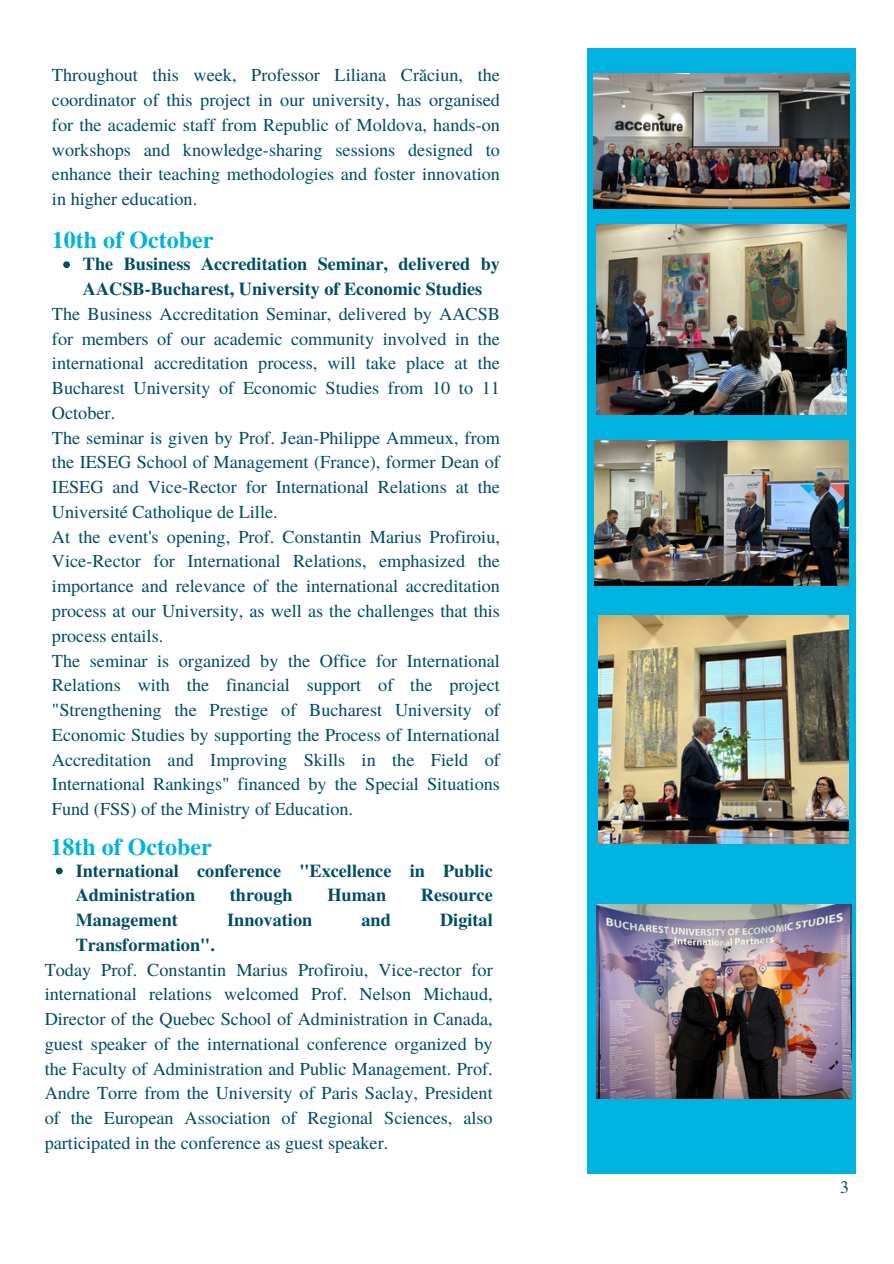
<style>
.page{position:relative;width:894px;height:1264px;background:#fff}
.page>*{position:absolute;margin:0;border:0;box-sizing:border-box;transform-origin:0 0}
.t1{font:700 24px "Te X Gyre Termes";color:#00b2e0}
.t2{font:18.15px/24.8px "Te X Gyre Termes";color:#004c65;text-align:justify}
.t3{font:700 18.15px/24.8px "Te X Gyre Termes";color:#004c65}
.t4{font:17.7px "Te X Gyre Termes";color:#004c65}
</style>
<div class="page">
<div style="left:586px;top:49px;width:269px;height:1125px;background:#00b2e0"></div>
<img style="left:593px;top:73px;width:255px;height:135px">
<svg style="left:63px;top:261px;width:7px;height:7px"></svg>
<img style="left:596px;top:224px;width:250px;height:191px">
<img style="left:594px;top:441px;width:254px;height:144px">
<img style="left:598px;top:616px;width:250px;height:227px">
<svg style="left:56px;top:867px;width:7px;height:7px"></svg>
<img style="left:596px;top:904px;width:254px;height:194px">
<p class="t2" style="left:52px;top:62px;width:449px">Throughout this week, Professor Liliana Crăciun, the coordinator of this project in our university, has organised for the academic staff from Republic of Moldova, hands-on workshops and knowledge-sharing sessions designed to enhance their teaching methodologies and foster innovation in higher education.</p>
<h1 class="t1" style="left:52px;top:221px;width:163px">10th of October</h1>
<p class="t3" style="left:83px;top:251px;width:418px">The Business Accreditation Seminar, delivered by<br>AACSB-Bucharest, University of Economic Studies</p>
<p class="t2" style="left:52px;top:300px;width:449px">The Business Accreditation Seminar, delivered by AACSB for members of our academic community involved in the international accreditation process, will take place at the Bucharest University of Economic Studies from 10 to 11<br>October.</p>
<p class="t2" style="left:52px;top:424px;width:449px">The seminar is given by Prof. Jean-Philippe Ammeux, from the IESEG School of Management (France), former Dean of IESEG and Vice-Rector for International Relations at the Université Catholique de Lille.</p>
<p class="t2" style="left:52px;top:523px;width:449px">At the event's opening, Prof. Constantin Marius Profiroiu, Vice-Rector for International Relations, emphasized the importance and relevance of the international accreditation process at our University, as well as the challenges that this process entails.</p>
<p class="t2" style="left:52px;top:647px;width:449px">The seminar is organized by the Office for International Relations with the financial support of the project "Strengthening the Prestige of Bucharest University of Economic Studies by supporting the Process of International Accreditation and Improving Skills in the Field of International Rankings" financed by the Special Situations Fund (FSS) of the Ministry of Education.</p>
<h1 class="t1" style="left:50px;top:827px;width:163px">18th of October</h1>
<p class="t3" style="left:76px;top:857px;width:418px">International conference "Excellence in Public<br>Administration</p>
<p class="t3" style="left:230px;top:881px;width:64px">through</p>
<p class="t3" style="left:327px;top:881px;width:60px">Human</p>
<p class="t3" style="left:421px;top:881px;width:73px">Resource</p>
<p class="t3" style="left:76px;top:906px;width:104px">Management</p>
<p class="t3" style="left:227px;top:906px;width:87px">Innovation</p>
<p class="t3" style="left:361px;top:906px;width:31px">and</p>
<p class="t3" style="left:440px;top:906px;width:54px">Digital</p>
<p class="t3" style="left:76px;top:931px;width:141px">Transformation".</p>
<p class="t2" style="left:45px;top:956px;width:449px">Today Prof. Constantin Marius Profiroiu, Vice-rector for international relations welcomed Prof. Nelson Michaud, Director of the Quebec School of Administration in Canada, guest speaker of the international conference organized by the Faculty of Administration and Public Management. Prof.<br>Andre Torre from the University of Paris Saclay, President of the European Association of Regional Sciences, also participated in the conference as guest speaker.</p>
<p class="t4" style="left:840px;top:1174px;width:10px">3</p>
</div>
